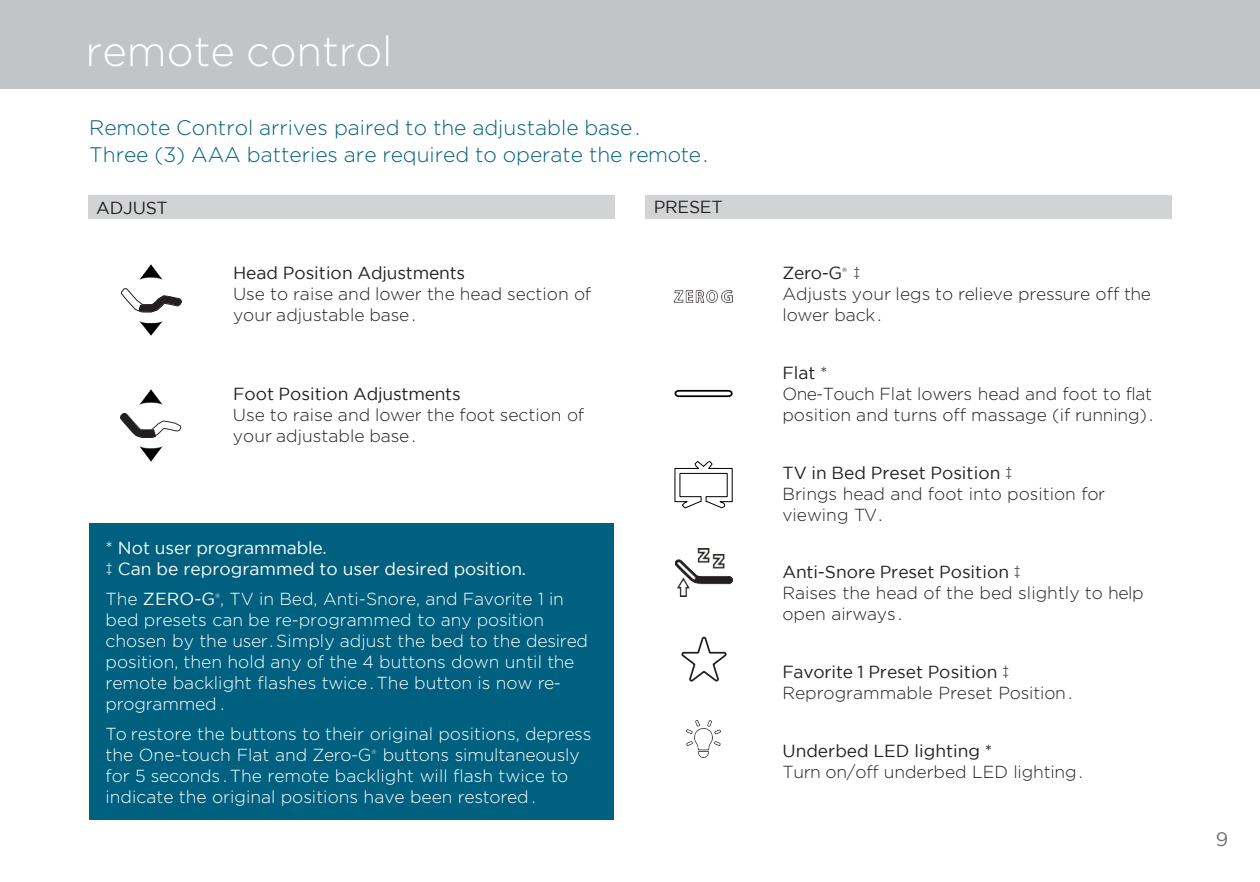
<style>
.page{position:relative;width:1260px;height:882px;background:#fff}
.page>*{position:absolute;margin:0;border:0;box-sizing:border-box;transform-origin:0 0}
.t1{font:300 42px "Gotham";letter-spacing:-.005em;color:#fff}
.t2{font:300 21px "Gotham";color:#00607f}
.t3{font:19.25px "Gotham";color:#6d6e71}
.t4{font:300 17.5px/21px "Gotham";color:#fff}
.t5{font:300 17.5px/21px "Gotham";color:#231f20}
.t6{font:17.5px "Gotham";color:#231f20}
.t7{font:17.5px "Gotham";color:#fff}
.t8{font:6.12px "Gotham";color:#231f20}
.t9{font:6.12px "Gotham";color:#fff}
.t10{font:300 6.12px "Gotham";color:#fff}
.s1{font-weight:300}
.s2{font-weight:400}
</style>
<div class="page">
<div style="left:0;top:0;width:1260px;height:88px;background:#c1c5c8"></div>
<div style="left:88px;top:195px;width:526px;height:24px;background:#d1d3d4"></div>
<img style="left:140px;top:265px;width:22px;height:14px">
<img style="left:140px;top:322px;width:22px;height:14px">
<img style="left:140px;top:390px;width:22px;height:14px">
<img style="left:140px;top:447px;width:22px;height:14px">
<div style="left:646px;top:195px;width:526px;height:23px;background:#d1d3d4"></div>
<svg style="left:674px;top:461px;width:59px;height:48px"></svg>
<img style="left:687px;top:721px;width:34px;height:37px">
<div style="left:90px;top:523px;width:524px;height:296px;background:#00607f"></div>
<img style="left:675px;top:290px;width:43px;height:13px">
<svg style="left:722px;top:290px;width:10px;height:13px"></svg>
<svg style="left:674px;top:389px;width:59px;height:9px"></svg>
<img style="left:675px;top:548px;width:58px;height:49px">
<svg style="left:681px;top:636px;width:46px;height:46px"></svg>
<svg style="left:120px;top:415px;width:62px;height:23px"></svg>
<img style="left:121px;top:413px;width:35px;height:24px">
<svg style="left:120px;top:288px;width:62px;height:25px"></svg>
<h2 class="t1" style="left:86px;top:29px;width:308px">remote control</h2>
<p class="t2" style="left:89px;top:117px;width:552px">Remote Control arrives paired to the adjustable base.</p>
<p class="t2" style="left:89px;top:144px;width:620px">Three (3) AAA batteries are required to operate the remote.</p>
<p class="t6" style="left:96px;top:198px;width:73px">ADJUST</p>
<p class="t6" style="left:233px;top:263px;width:234px">Head Position Adjustments</p>
<p class="t5" style="left:233px;top:283px;width:360px">Use to raise and lower the head section of your adjustable base.</p>
<p class="t6" style="left:233px;top:384px;width:229px">Foot Position Adjustments</p>
<p class="t5" style="left:233px;top:404px;width:353px">Use to raise and lower the foot section of your adjustable base.</p>
<p class="t7" style="left:105px;top:539px;width:223px"><span class="s1">*</span> Not user programmable.</p>
<p class="t7" style="left:105px;top:560px;width:422px"><span class="s1">‡</span> Can be reprogrammed to user desired position.</p>
<p class="t4" style="left:105px;top:588px;width:460px">The <span class="s2">ZERO-G</span> , TV in Bed, Anti-Snore, and Favorite 1 in</p>
<p class="t9" style="left:215px;top:592px;width:7px">®</p>
<p class="t4" style="left:106px;top:609px;width:484px">bed presets can be re-programmed to any position chosen by the user. Simply adjust the bed to the desired position, then hold any of the 4 buttons down until the remote backlight flashes twice .The button is now re&shy;programmed .</p>
<p class="t4" style="left:106px;top:723px;width:487px">To restore the buttons to their original positions, depress the One-touch Flat and Zero-G</p>
<p class="t4" style="left:106px;top:744px;width:476px;text-indent:277px">buttons simultaneously for 5 seconds . The remote backlight will flash twice to indicate the original positions have been restored .</p>
<p class="t10" style="left:371px;top:748px;width:7px">®</p>
<p class="t6" style="left:654px;top:198px;width:71px">PRESET</p>
<p class="t6" style="left:782px;top:263px;width:61px">Zero-G</p>
<p class="t8" style="left:842px;top:266px;width:7px">®</p>
<p class="t5" style="left:853px;top:262px;width:9px">‡</p>
<p class="t5" style="left:782px;top:283px;width:370px">Adjusts your legs to relieve pressure off the lower back.</p>
<p class="t6" style="left:782px;top:363px;width:47px">Flat <span class="s1">*</span></p>
<p class="t5" style="left:782px;top:383px;width:372px">One-Touch Flat lowers head and foot to flat position and turns off massage (if running) .</p>
<p class="t6" style="left:782px;top:463px;width:232px">TV in Bed Preset Position <span class="s1">‡</span></p>
<p class="t5" style="left:782px;top:483px;width:324px">Brings head and foot into position for viewing TV.</p>
<p class="t6" style="left:782px;top:563px;width:240px">Anti-Snore Preset Position <span class="s1">‡</span></p>
<p class="t5" style="left:782px;top:583px;width:363px">Raises the head of the bed slightly to help open airways .</p>
<p class="t5" style="left:782px;top:661px;width:292px"><span class="s2">Favorite 1 Preset Position</span> ‡<br>Reprogrammable Preset Position.</p>
<p class="t6" style="left:782px;top:741px;width:211px">Underbed LED lighting *</p>
<p class="t5" style="left:782px;top:761px;width:302px">Turn on/off underbed LED lighting.</p>
<p class="t3" style="left:1216px;top:828px;width:14px">9</p>
</div>
